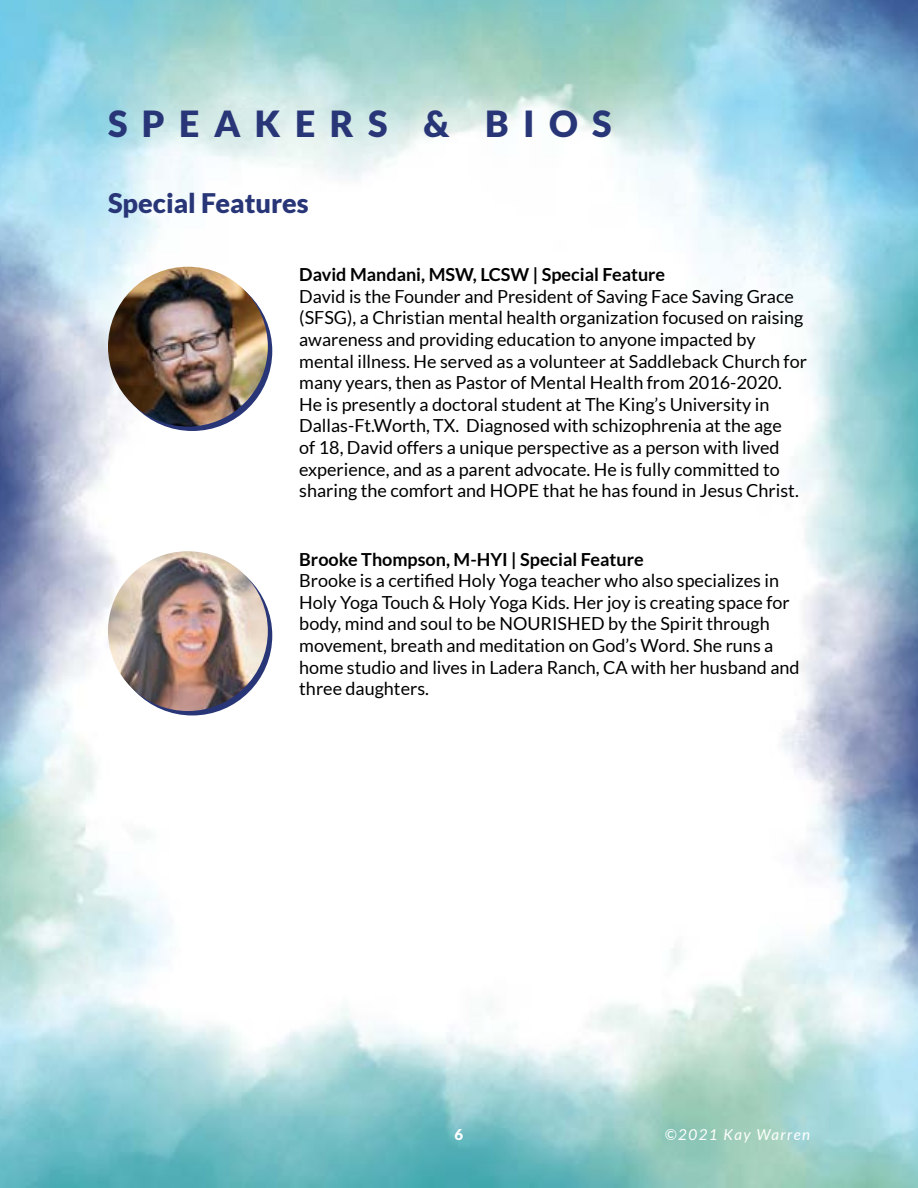
<style>
.page{position:relative;width:918px;height:1188px;background:#fff}
.page>*{position:absolute;margin:0;border:0;box-sizing:border-box;transform-origin:0 0}
.t1{font:900 36px "Lato";letter-spacing:.4em;color:#283678}
.t2{font:900 27px "Lato";color:#283678}
.t3{font:18px/21.6px "Lato";color:#000101}
.t4{font:700 18px "Lato";color:#000101}
.t5{font:italic 15px "Lato";letter-spacing:.1em;color:#fff}
.t6{font:900 15px "Lato";color:#fff}
</style>
<div class="page">
<img style="left:0;top:0;width:918px;height:1188px">
<div style="left:112px;top:556px;width:160px;height:159px;background:#283678;border-radius:50%"></div>
<img style="left:108px;top:551px;width:160px;height:160px;border-radius:80px">
<div style="left:112px;top:271px;width:160px;height:160px;background:#283678;border-radius:50%"></div>
<img style="left:108px;top:267px;width:160px;height:160px;border-radius:80px">
<h1 class="t1" style="left:108px;top:103px;width:505px">SPEAKERS &amp; BIOS</h1>
<h2 class="t2" style="left:108px;top:187px;width:202px">Special Features</h2>
<p class="t4" style="left:299px;top:264px;width:367px">David Mandani, MSW, LCSW | Special Feature</p>
<p class="t3" style="left:299px;top:285px;width:509px">David is the Founder and President of Saving Face Saving Grace (SFSG), a Christian mental health organization focused on raising awareness and providing education to anyone impacted by mental illness. He served as a volunteer at Saddleback Church for many years, then as Pastor of Mental Health from 2016-2020.<br>He is presently a doctoral student at The King’s University in Dallas-Ft.Worth, TX. Diagnosed with schizophrenia at the age<br>of 18, David offers a unique perspective as a person with lived experience, and as a parent advocate. He is fully committed to sharing the comfort and HOPE that he has found in Jesus Christ.</p>
<p class="t4" style="left:299px;top:549px;width:346px">Brooke Thompson, M-HYI | Special Feature</p>
<p class="t3" style="left:299px;top:570px;width:502px">Brooke is a certified Holy Yoga teacher who also specializes in Holy Yoga Touch &amp; Holy Yoga Kids. Her joy is creating space for body, mind and soul to be NOURISHED by the Spirit through movement, breath and meditation on God’s Word. She runs a home studio and lives in Ladera Ranch, CA with her husband and three daughters.</p>
<p class="t6" style="left:455px;top:1126px;width:10px">6</p>
<p class="t5" style="left:665px;top:1126px;width:147px">©2021 Kay Warren</p>
</div>
